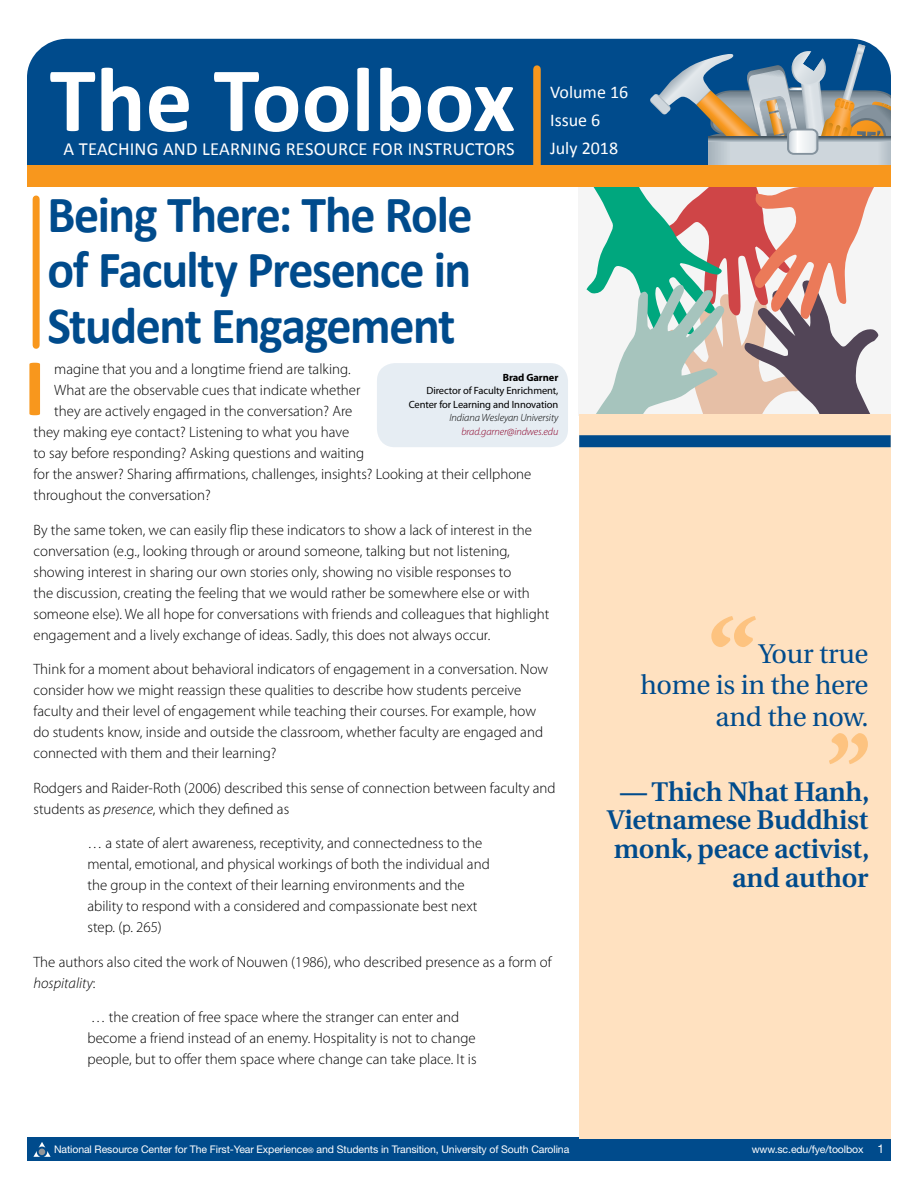
<style>
.page{position:relative;width:918px;height:1188px;background:#fff}
.page>*{position:absolute;margin:0;border:0;box-sizing:border-box;transform-origin:0 0}
.t1{font:700 93px "Calibri";color:#fff}
.t2{font:700 82.35px "Calibri";color:#f8971d}
.t3{font:700 52.5px/55.5px "Calibri";letter-spacing:-.03em;color:#004b8c;text-align:justify;scale:.95 1}
.t4{font:600 27px/28.5px "Utopia";letter-spacing:-.01em;color:#004b8c;text-align:right}
.t5{font:27px/31.5px "Utopia";letter-spacing:-.01em;color:#004b8c;text-align:right}
.t6{font:18.6px "Calibri";letter-spacing:.01em;color:#fff}
.t7{font:18px/28px "Calibri";color:#fff}
.t8{font:300 15px/21px "Myriad Pro";color:#000}
.t9{font:10.5px "Helvetica Neue LT Std";letter-spacing:-.01em;color:#fff}
.t10{font:10.5px/13.5px "Myriad Pro";letter-spacing:-.01em;color:#000;text-align:right}
.t11{font:italic 300 10.5px "Myriad Pro";letter-spacing:-.01em;color:#000}
.t12{font:italic 300 10.5px "Myriad Pro";letter-spacing:-.01em;color:#8b0027}
.t13{font:700 10.5px "Myriad Pro";letter-spacing:-.01em;color:#000}
.s1{font-style:italic}
.s2{font-size:7.5px}
.s3{font-size:12px}
</style>
<div class="page">
<div style="left:27px;top:1138px;width:864px;height:23px;background:#004b8c"></div>
<div style="left:579px;top:187px;width:312px;height:229px;background:#f5f5f5"></div>
<svg style="left:33px;top:1142px;width:18px;height:15px"></svg>
<div style="left:579px;top:414px;width:312px;height:725px;background:#ffe1c0"></div>
<div style="left:27px;top:39px;width:559px;height:126px;background:#004b8c"></div>
<div style="left:533px;top:69px;width:8px;height:101px;background:#f8971d"></div>
<svg style="left:586px;top:38px;width:305px;height:410px"></svg>
<div style="left:27px;top:165px;width:864px;height:22px;background:#f8971d"></div>
<div style="left:579px;top:435px;width:312px;height:12px;background:#004b8c"></div>
<div style="left:33px;top:199px;width:7px;height:146px;background:#f8971d"></div>
<svg style="left:829px;top:733px;width:39px;height:31px"></svg>
<svg style="left:711px;top:616px;width:45px;height:31px"></svg>
<div style="left:377px;top:363px;width:191px;height:84px;background:#e6edf3;border-radius:18px"></div>
<h1 class="t1" style="left:50px;top:30px;width:467px">The Toolbox</h1>
<h1 class="t1" style="left:50px;top:42px;width:467px">The Toolbox</h1>
<p class="t6" style="left:64px;top:137px;width:453px">A TEACHING AND LEARNING RESOURCE FOR INSTRUCTORS</p>
<h3 class="t3" style="left:48px;top:186px;width:449px">Being There: The Role of Faculty Presence in Student Engagement</h3>
<p class="t7" style="left:550px;top:78px;width:80px">Volume 16<br>Issue 6<br>July 2018</p>
<h2 class="t2" style="left:24px;top:335px;width:23px">I</h2>
<p class="t8" style="left:54px;top:358px;width:298px">magine that you and a longtime friend are talking.</p>
<p class="t8" style="left:54px;top:379px;width:308px">What are the observable cues that indicate whether</p>
<p class="t8" style="left:54px;top:400px;width:300px">they are actively engaged in the conversation? Are</p>
<p class="t8" style="left:33px;top:421px;width:317px">they making eye contact? Listening to what you have</p>
<p class="t8" style="left:33px;top:442px;width:332px">to say before responding? Asking questions and waiting</p>
<p class="t8" style="left:33px;top:463px;width:499px">for the answer? Sharing affirmations, challenges, insights? Looking at their cellphone</p>
<p class="t8" style="left:33px;top:484px;width:179px">throughout the conversation?</p>
<p class="t8" style="left:33px;top:519px;width:517px">By the same token, we can easily flip these indicators to show a lack of interest in the conversation (e.g., looking through or around someone, talking but not listening, showing interest in sharing our own stories only, showing no visible responses to<br>the discussion, creating the feeling that we would rather be somewhere else or with someone else). We all hope for conversations with friends and colleagues that highlight engagement and a lively exchange of ideas. Sadly, this does not always occur.</p>
<p class="t8" style="left:33px;top:658px;width:516px">Think for a moment about behavioral indicators of engagement in a conversation. Now consider how we might reassign these qualities to describe how students perceive faculty and their level of engagement while teaching their courses. For example, how do students know, inside and outside the classroom, whether faculty are engaged and connected with them and their learning?</p>
<p class="t8" style="left:33px;top:777px;width:524px">Rodgers and Raider-Roth (2006) described this sense of connection between faculty and students as <span class="s1">presence</span>, which they defined as</p>
<p class="t8" style="left:87px;top:832px;width:404px">… a state of alert awareness, receptivity, and connectedness to the mental, emotional, and physical workings of both the individual and the group in the context of their learning environments and the ability to respond with a considered and compassionate best next step. (p. 265)</p>
<p class="t8" style="left:33px;top:951px;width:520px">The authors also cited the work of Nouwen (1986), who described presence as a form of <span class="s1">hospitality</span>:</p>
<p class="t8" style="left:87px;top:1006px;width:391px">… the creation of free space where the stranger can enter and become a friend instead of an enemy. Hospitality is not to change people, but to offer them space where change can take place. It is</p>
<p class="t13" style="left:503px;top:371px;width:57px">Brad Garner</p>
<p class="t10" style="left:409px;top:384px;width:151px">Director of Faculty Enrichment,<br>Center for Learning and Innovation</p>
<p class="t11" style="left:450px;top:412px;width:110px">Indiana Wesleyan University</p>
<p class="t12" style="left:461px;top:425px;width:98px">brad.garner@indwes.edu</p>
<h3 class="t5" style="left:640px;top:638px;width:230px">Your true<br>home is in the here and the now.</h3>
<h3 class="t4" style="left:607px;top:778px;width:264px">— Thich Nhat Hanh,<br>Vietnamese Buddhist monk, peace activist, and author</h3>
<p class="t9" style="left:54px;top:1143px;width:517px">National Resource Center for The First-Year Experience<span class="s2">®</span> and Students in Transition, University of South Carolina</p>
<p class="t9" style="left:752px;top:1143px;width:134px">www.sc.edu/fye/toolbox <span class="s3">1</span></p>
</div>
